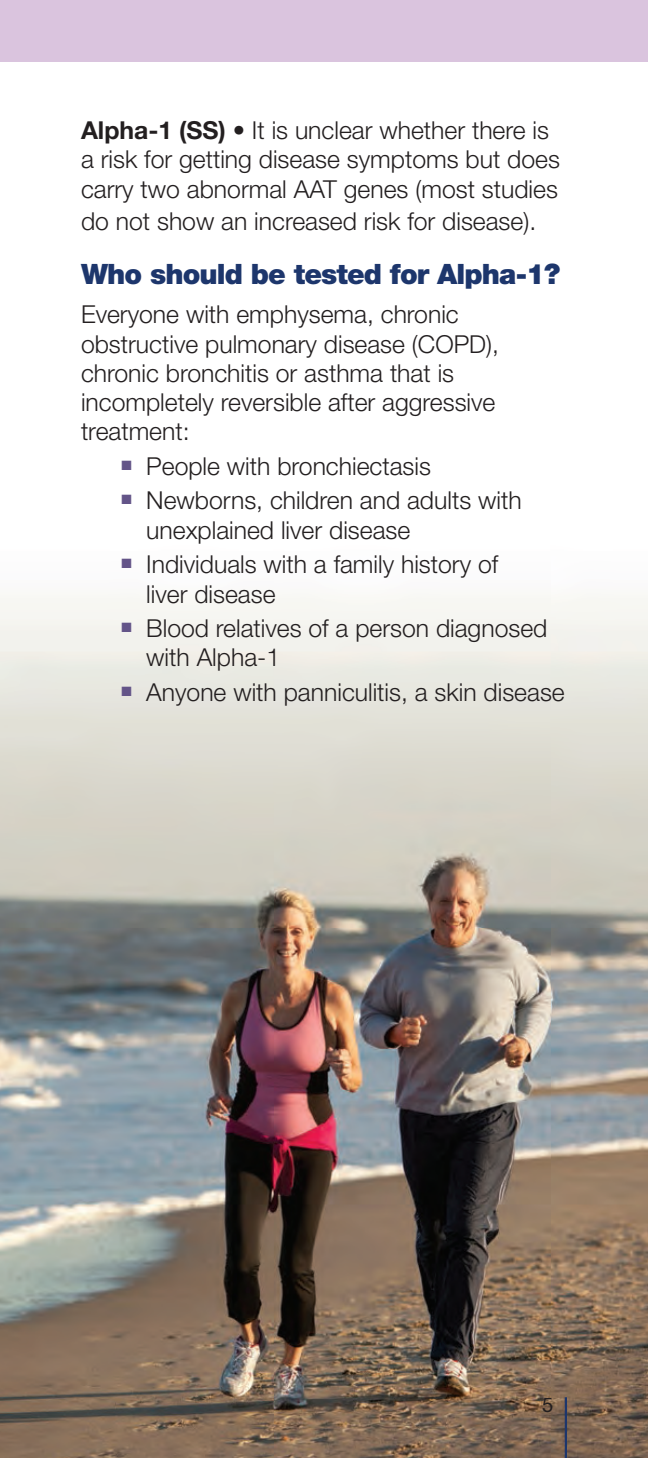
<style>
.page{position:relative;width:648px;height:1458px;background:#fff}
.page>*{position:absolute;margin:0;border:0;box-sizing:border-box;transform-origin:0 0}
.t1{font:900 28.12px "Helvetica Neue";letter-spacing:-.03em;color:#1d366c}
.t2{font:300 24.75px/29.2px "Helvetica Neue LT Std";color:#231f20}
.t3{font:20.25px "Helvetica Neue LT Std";color:#231f20}
.s1{font-weight:700}
</style>
<div class="page">
<img style="left:0;top:596px;width:648px;height:862px">
<div style="left:0;top:0;width:648px;height:62px;background:#dac4de"></div>
<hr style="left:565px;top:1397px;width:2px;height:61px;background:#1d366c">
<p class="t2" style="left:81px;top:115px;width:480px"><span class="s1">Alpha-1 (SS)</span> • It is unclear whether there is a risk for getting disease symptoms but does carry two abnormal AAT genes (most studies</p>
<p class="t2" style="left:81px;top:206px;width:457px">do not show an increased risk for disease).</p>
<p class="t1" style="left:81px;top:257px;width:481px">Who should be tested for Alpha-1?</p>
<p class="t2" style="left:81px;top:300px;width:420px">Everyone with emphysema, chronic obstructive pulmonary disease (COPD), chronic bronchitis or asthma that is incompletely reversible after aggressive treatment:</p>
<p class="t2" style="left:122px;top:451px;width:311px"><sup>■</sup> People with bronchiectasis</p>
<p class="t2" style="left:146px;top:485px;width:377px;text-indent:-25px"><sup>■</sup> Newborns, children and adults with unexplained liver disease</p>
<p class="t2" style="left:146px;top:549px;width:353px;text-indent:-25px"><sup>■</sup> Individuals with a family history of liver disease</p>
<p class="t2" style="left:146px;top:613px;width:403px;text-indent:-25px"><sup>■</sup> Blood relatives of a person diagnosed with Alpha-1</p>
<p class="t2" style="left:122px;top:677px;width:445px"><sup>■</sup> Anyone with panniculitis, a skin disease</p>
<p class="t3" style="left:542px;top:1392px;width:13px">5</p>
</div>
